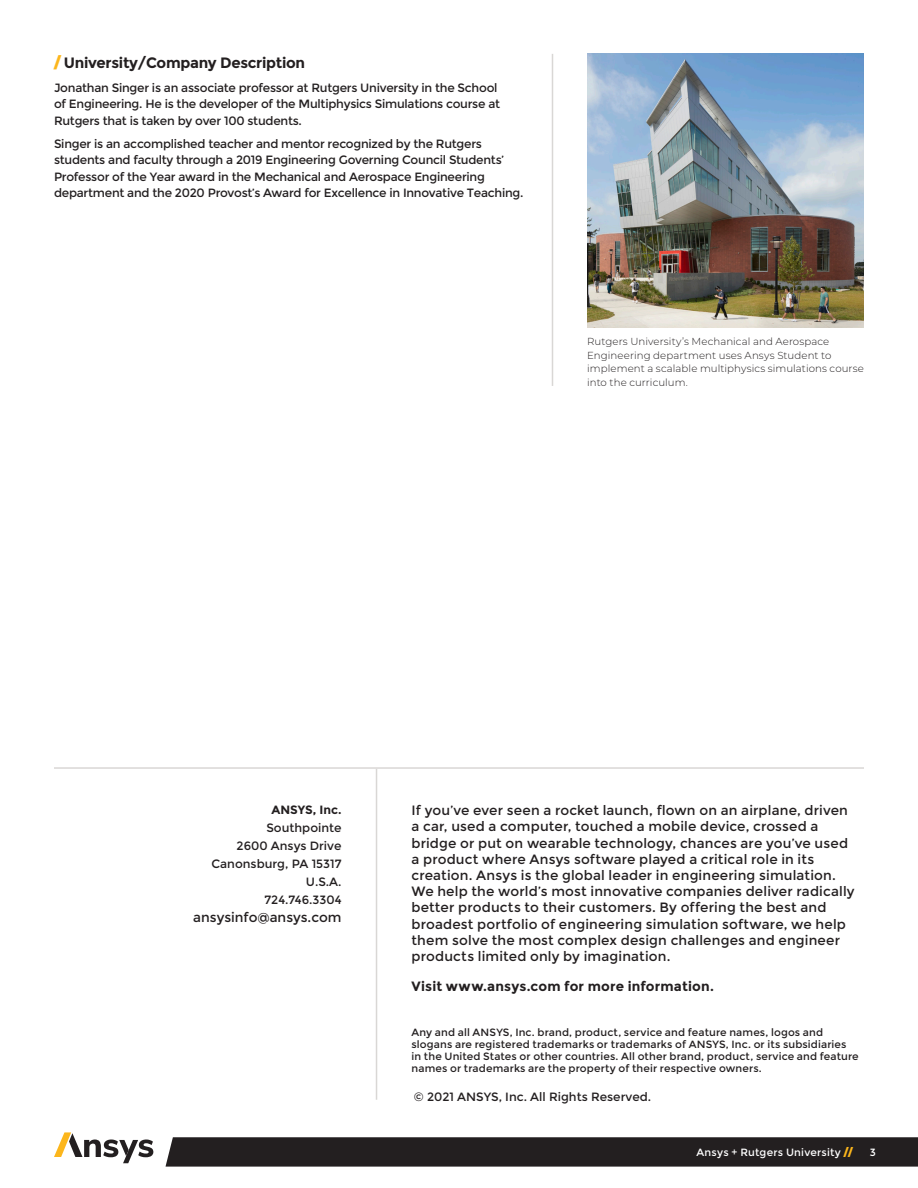
<style>
.page{position:relative;width:918px;height:1188px;background:#fff}
.page>*{position:absolute;margin:0;border:0;box-sizing:border-box;transform-origin:0 0}
.t1{font:700 15px "Montserrat";letter-spacing:-.02em;color:#231f20}
.t2{font:13.5px/16.2px "Montserrat";letter-spacing:.01em;color:#231f20}
.t3{font:700 13.5px "Montserrat";letter-spacing:.01em;color:#231f20}
.t4{font:12px/16.5px "Montserrat";letter-spacing:-.02em;color:#231f20}
.t5{font:12px/18px "Montserrat";color:#231f20;text-align:right}
.t6{font:700 12px "Montserrat";color:#231f20}
.t7{font:10.5px/12px "Montserrat";letter-spacing:.01em;color:#231f20}
.t8{font:10.5px "Montserrat";letter-spacing:.02em;color:#fff}
.t9{font:300 10.2px/13.5px "Montserrat";letter-spacing:.01em;color:#231f20}
.s1{font-weight:900;color:#fcb61c}
</style>
<div class="page">
<svg style="left:166px;top:1137px;width:752px;height:30px;background:#282425"></svg>
<svg style="left:54px;top:1132px;width:99px;height:31px"></svg>
<hr style="left:54px;top:767px;width:810px;height:2px;background:#d9d7d5">
<hr style="left:376px;top:769px;width:1px;height:331px;background:#d9d7d5">
<hr style="left:552px;top:54px;width:1px;height:332px;background:#d9d7d5">
<img style="left:587px;top:54px;width:277px;height:273px">
<p class="t1" style="left:54px;top:54px;width:253px"><span class="s1">/</span> University/Company Description</p>
<p class="t4" style="left:54px;top:79px;width:448px">Jonathan Singer is an associate professor at Rutgers University in the School of Engineering. He is the developer of the Multiphysics Simulations course at<br>Rutgers that is taken by over 100 students.</p>
<p class="t4" style="left:54px;top:135px;width:471px">Singer is an accomplished teacher and mentor recognized by the Rutgers students and faculty through a 2019 Engineering Governing Council Students’ Professor of the Year award in the Mechanical and Aerospace Engineering department and the 2020 Provost’s Award for Excellence in Innovative Teaching.</p>
<p class="t9" style="left:587px;top:335px;width:278px">Rutgers University’s Mechanical and Aerospace Engineering department uses Ansys Student to implement a scalable multiphysics simulations course into the curriculum.</p>
<p class="t6" style="left:272px;top:802px;width:71px">ANSYS, Inc.</p>
<p class="t5" style="left:211px;top:819px;width:132px">Southpointe<br>2600 Ansys Drive<br>Canonsburg, PA 15317<br>U.S.A.<br>724.746.3304</p>
<p class="t2" style="left:193px;top:909px;width:150px">ansysinfo@ansys.com</p>
<p class="t2" style="left:411px;top:803px;width:445px">If you’ve ever seen a rocket launch, flown on an airplane, driven a car, used a computer, touched a mobile device, crossed a bridge or put on wearable technology, chances are you’ve used a product where Ansys software played a critical role in its creation. Ansys is the global leader in engineering simulation.<br>We help the world’s most innovative companies deliver radically better products to their customers. By offering the best and broadest portfolio of engineering simulation software, we help them solve the most complex design challenges and engineer products limited only by imagination.</p>
<p class="t3" style="left:411px;top:978px;width:304px">Visit www.ansys.com for more information.</p>
<p class="t7" style="left:411px;top:1026px;width:449px">Any and all ANSYS, Inc. brand, product, service and feature names, logos and slogans are registered trademarks or trademarks of ANSYS, Inc. or its subsidiaries in the United States or other countries. All other brand, product, service and feature names or trademarks are the property of their respective owners.</p>
<p class="t5" style="left:414px;top:1088px;width:239px">© 2021 ANSYS, Inc. All Rights Reserved.</p>
<p class="t8" style="left:697px;top:1146px;width:158px">Ansys + Rutgers University <span class="s1">//</span></p>
<p class="t8" style="left:870px;top:1146px;width:8px">3</p>
</div>
